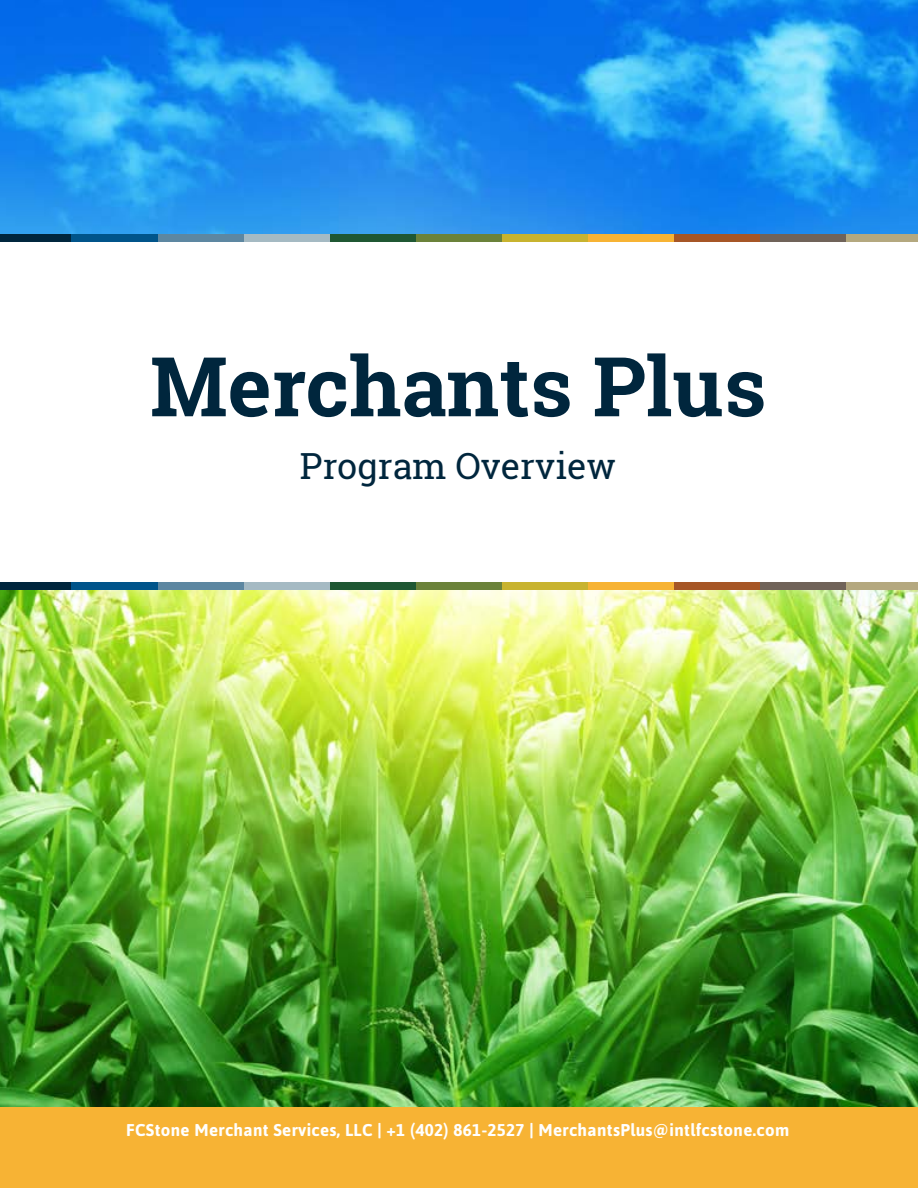
<style>
.page{position:relative;width:918px;height:1188px;background:#fff}
.page>*{position:absolute;margin:0;border:0;box-sizing:border-box;transform-origin:0 0}
.t1{font:700 82.5px "Roboto Slab";color:#00263d}
.t2{font:36px "Roboto Slab";color:#00263d}
.t3{font:700 17.1px "Asap";letter-spacing:.02em;color:#fff}
</style>
<div class="page">
<img style="left:0;top:0;width:918px;height:1108px">
<div style="left:0;top:242px;width:918px;height:341px;background:#fff"></div>
<div style="left:158px;top:582px;width:86px;height:8px;background:#5d87a1"></div>
<div style="left:244px;top:582px;width:86px;height:8px;background:#a5bac3"></div>
<div style="left:330px;top:582px;width:86px;height:8px;background:#1f5733"></div>
<div style="left:0;top:582px;width:72px;height:8px;background:#00263d"></div>
<div style="left:72px;top:582px;width:86px;height:8px;background:#00548a"></div>
<div style="left:416px;top:582px;width:86px;height:8px;background:#6b823a"></div>
<div style="left:502px;top:582px;width:86px;height:8px;background:#c8b32f"></div>
<div style="left:588px;top:582px;width:86px;height:8px;background:#f7b334"></div>
<div style="left:674px;top:582px;width:87px;height:8px;background:#a65626"></div>
<div style="left:761px;top:582px;width:86px;height:8px;background:#706359"></div>
<div style="left:847px;top:582px;width:71px;height:8px;background:#b4a87f"></div>
<div style="left:0;top:1108px;width:918px;height:80px;background:#f7b334"></div>
<div style="left:158px;top:234px;width:86px;height:8px;background:#5d87a1"></div>
<div style="left:244px;top:234px;width:86px;height:8px;background:#a5bac3"></div>
<div style="left:330px;top:234px;width:86px;height:8px;background:#1f5733"></div>
<div style="left:0;top:234px;width:72px;height:8px;background:#00263d"></div>
<div style="left:72px;top:234px;width:86px;height:8px;background:#00548a"></div>
<div style="left:416px;top:234px;width:86px;height:8px;background:#6b823a"></div>
<div style="left:502px;top:234px;width:86px;height:8px;background:#c8b32f"></div>
<div style="left:588px;top:234px;width:86px;height:8px;background:#f7b334"></div>
<div style="left:674px;top:234px;width:87px;height:8px;background:#a65626"></div>
<div style="left:761px;top:234px;width:86px;height:8px;background:#706359"></div>
<div style="left:847px;top:234px;width:71px;height:8px;background:#b4a87f"></div>
<h1 class="t1" style="left:150px;top:330px;width:618px">Merchants Plus</h1>
<h2 class="t2" style="left:300px;top:442px;width:318px">Program Overview</h2>
<p class="t3" style="left:126px;top:1120px;width:665px">FCStone Merchant Services, LLC | +1 (402) 861-2527 | MerchantsPlus@intlfcstone.com</p>
</div>
